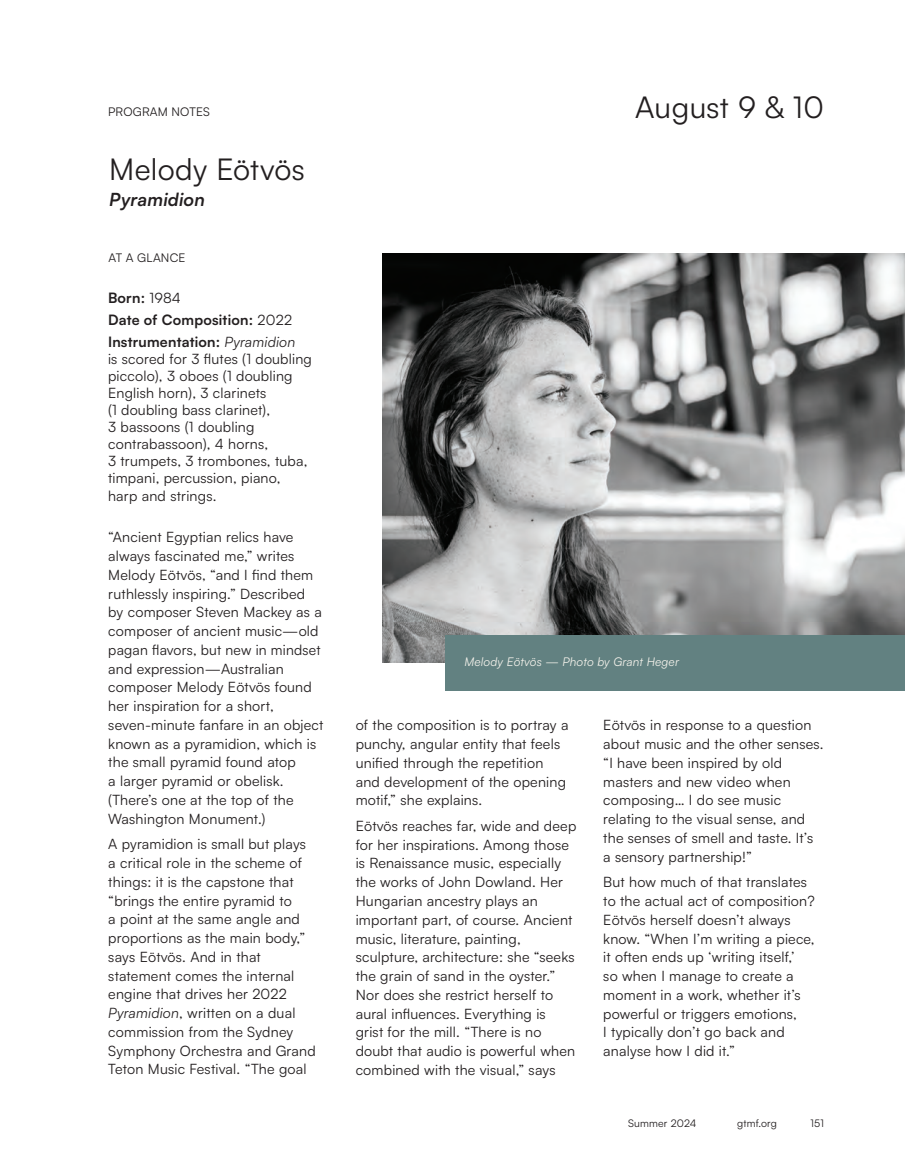
<style>
.page{position:relative;width:905px;height:1175px;background:#fff}
.page>*{position:absolute;margin:0;border:0;box-sizing:border-box;transform-origin:0 0}
.t1{font:30px "Satoshi";letter-spacing:.01em;color:#231f20}
.t2{font:italic 700 18px "Satoshi";letter-spacing:.01em;color:#231f20}
.t3{font:14.25px/18.8px "Satoshi";letter-spacing:.015em;color:#231f20}
.t4{font:700 14.25px "Satoshi";letter-spacing:.015em;color:#231f20}
.t5{font:italic 12px "Satoshi";letter-spacing:.015em;color:#f4f2eb}
.t6{font:12px "Satoshi";letter-spacing:.015em;color:#231f20}
.t7{font:10.5px "Satoshi";letter-spacing:.015em;color:#231f20}
.s1{font-weight:400}
.s2{font-weight:700}
.s3{font-style:italic}
</style>
<div class="page">
<img style="left:382px;top:253px;width:522px;height:410px">
<div style="left:445px;top:634px;width:459px;height:56px;background:#628181"></div>
<p class="t6" style="left:108px;top:104px;width:103px">PROGRAM NOTES</p>
<p class="t1" style="left:635px;top:87px;width:190px">August 9 &amp; 10</p>
<p class="t1" style="left:109px;top:150px;width:197px">Melody Eötvös</p>
<p class="t2" style="left:109px;top:186px;width:97px">Pyramidion</p>
<p class="t6" style="left:109px;top:249px;width:78px">AT A GLANCE</p>
<p class="t4" style="left:108px;top:288px;width:74px">Born: <span class="s1">1984</span></p>
<p class="t4" style="left:108px;top:309px;width:185px">Date of Composition: <span class="s1">2022</span></p>
<p class="t3" style="left:108px;top:332px;width:205px;line-height:17.1px"><span class="s2">Instrumentation:</span> <span class="s3">Pyramidion<br></span>is scored for 3 flutes (1 doubling piccolo), 3 oboes (1 doubling<br>English horn), 3 clarinets<br>(1 doubling bass clarinet),<br>3 bassoons (1 doubling contrabassoon), 4 horns,<br>3 trumpets, 3 trombones, tuba, timpani, percussion, piano, harp and strings.</p>
<p class="t3" style="left:108px;top:527px;width:217px">“Ancient Egyptian relics have always fascinated me,” writes<br>Melody Eötvös, “and I find them ruthlessly inspiring.” Described by composer Steven Mackey as a composer of ancient music—old pagan flavors, but new in mindset and expression—Australian composer Melody Eötvös found her inspiration for a short, seven-minute fanfare in an object known as a pyramidion, which is the small pyramid found atop<br>a larger pyramid or obelisk. (There’s one at the top of the<br>Washington Monument.)</p>
<p class="t3" style="left:108px;top:834px;width:209px">A pyramidion is small but plays a critical role in the scheme of things: it is the capstone that “brings the entire pyramid to<br>a point at the same angle and proportions as the main body,” says Eötvös. And in that statement comes the internal engine that drives her 2022<br><span class="s3">Pyramidion</span>, written on a dual commission from the Sydney<br>Symphony Orchestra and Grand<br>Teton Music Festival. “The goal</p>
<p class="t5" style="left:464px;top:653px;width:216px">Melody Eötvös — Photo by Grant Heger</p>
<p class="t3" style="left:355px;top:715px;width:214px">of the composition is to portray a punchy, angular entity that feels unified through the repetition and development of the opening motif,” she explains.</p>
<p class="t3" style="left:355px;top:816px;width:222px">Eötvös reaches far, wide and deep for her inspirations. Among those is Renaissance music, especially the works of John Dowland. Her<br>Hungarian ancestry plays an important part, of course. Ancient music, literature, painting, sculpture, architecture: she “seeks the grain of sand in the oyster.”<br>Nor does she restrict herself to aural influences. Everything is grist for the mill. “There is no doubt that audio is powerful when combined with the visual,” says</p>
<p class="t3" style="left:603px;top:715px;width:222px">Eötvös in response to a question about music and the other senses. “I have been inspired by old masters and new video when composing… I do see music relating to the visual sense, and the senses of smell and taste. It’s a sensory partnership!”</p>
<p class="t3" style="left:603px;top:872px;width:213px">But how much of that translates to the actual act of composition?<br>Eötvös herself doesn’t always know. “When I’m writing a piece, it often ends up ‘writing itself,’<br>so when I manage to create a moment in a work, whether it’s powerful or triggers emotions,<br>I typically don’t go back and analyse how I did it.”</p>
<p class="t7" style="left:628px;top:1115px;width:70px">Summer 2024</p>
<p class="t7" style="left:737px;top:1115px;width:41px">gtmf.org</p>
<p class="t7" style="left:810px;top:1115px;width:15px">151</p>
</div>
